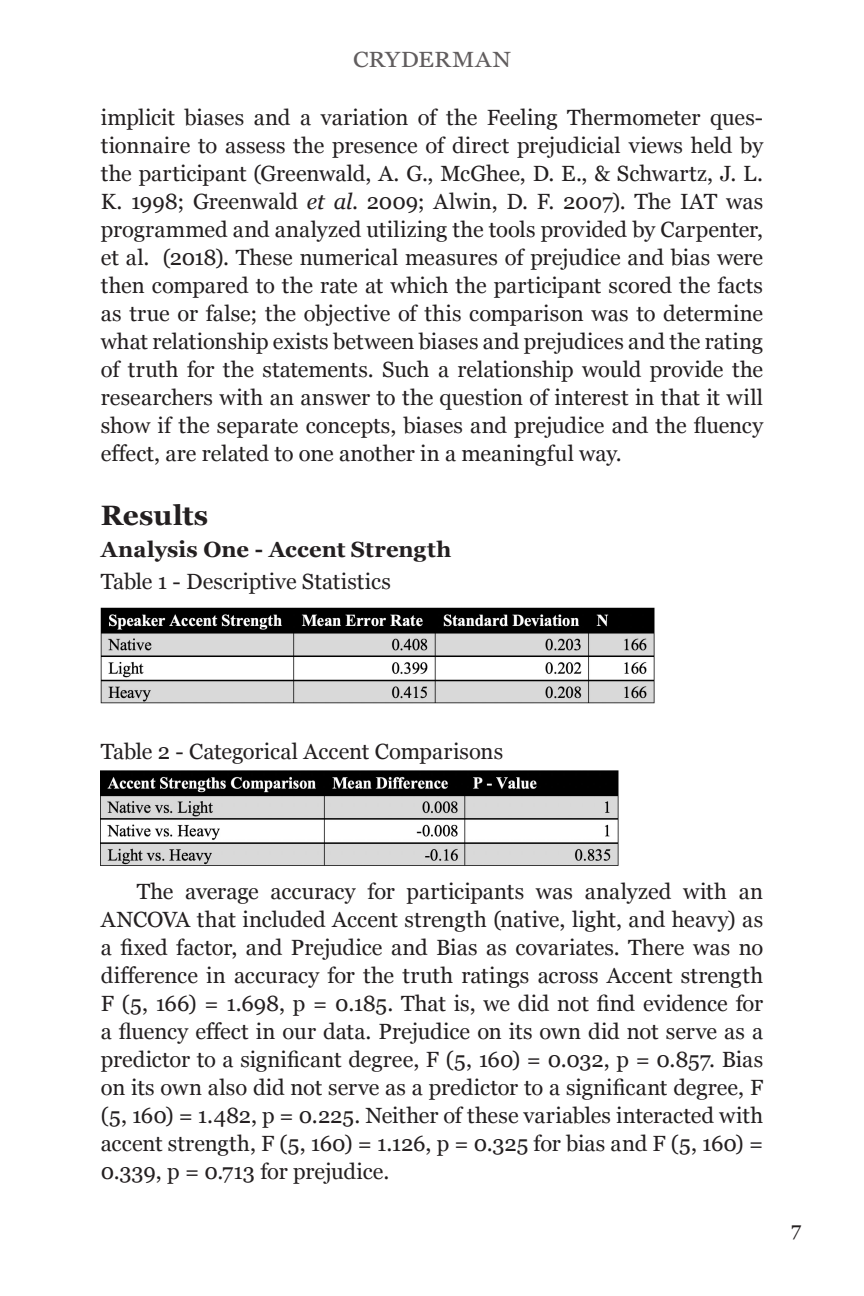
<style>
.page{position:relative;width:864px;height:1296px;background:#fff}
.page>*{position:absolute;margin:0;border:0;box-sizing:border-box;transform-origin:0 0}
.Body{font:700 28px "Georgia";letter-spacing:.005em;color:#231f20}
.Body-2{font:22px/28px "Georgia";color:#231f20;text-align:justify}
.Body-3{font:700 22px "Georgia";letter-spacing:.005em;color:#231f20}
.t1{font:22px "Georgia";letter-spacing:.015em;color:#615d5e;scale:1.1 1}
.t2{font:20px "Georgia";color:#231f20}
.s1{font-style:italic}
</style>
<div class="page">
<img style="left:101px;top:607px;width:554px;height:96px">
<img style="left:101px;top:770px;width:518px;height:96px">
<p class="t1" style="left:353px;top:44px;width:145px">CRYDERMAN</p>
<p class="Body-2" style="left:101px;top:102px;width:664px">implicit biases and a variation of the Feeling Thermometer ques&shy;tionnaire to assess the presence of direct prejudicial views held by the participant (Greenwald, A. G., McGhee, D. E., &amp; Schwartz, J. L.<br>K. 1998; Greenwald <span class="s1">et al</span>. 2009; Alwin, D. F. 2007). The IAT was programmed and analyzed utilizing the tools provided by Carpenter, et al. (2018). These numerical measures of prejudice and bias were then compared to the rate at which the participant scored the facts as true or false; the objective of this comparison was to determine what relationship exists between biases and prejudices and the rating of truth for the statements. Such a relationship would provide the researchers with an answer to the question of interest in that it will show if the separate concepts, biases and prejudice and the fluency effect, are related to one another in a meaningful way.</p>
<p class="Body" style="left:101px;top:494px;width:109px">Results</p>
<p class="Body-3" style="left:101px;top:532px;width:352px">Analysis One - Accent Strength</p>
<p class="Body-2" style="left:101px;top:566px;width:292px">Table 1 - Descriptive Statistics</p>
<p class="Body-2" style="left:101px;top:736px;width:404px">Table 2 - Categorical Accent Comparisons</p>
<p class="Body-2" style="left:101px;top:876px;width:664px;text-indent:36px">The average accuracy for participants was analyzed with an ANCOVA that included Accent strength (native, light, and heavy) as a fixed factor, and Prejudice and Bias as covariates. There was no difference in accuracy for the truth ratings across Accent strength F (5, 166) = 1.698, p = 0.185. That is, we did not find evidence for a fluency effect in our data. Prejudice on its own did not serve as a predictor to a significant degree, F (5, 160) = 0.032, p = 0.857. Bias on its own also did not serve as a predictor to a significant degree, F (5, 160) = 1.482, p = 0.225. Neither of these variables interacted with accent strength, F (5, 160) = 1.126, p = 0.325 for bias and F (5, 160) = 0.339, p = 0.713 for prejudice.</p>
<p class="t2" style="left:791px;top:1214px;width:12px">7</p>
</div>
